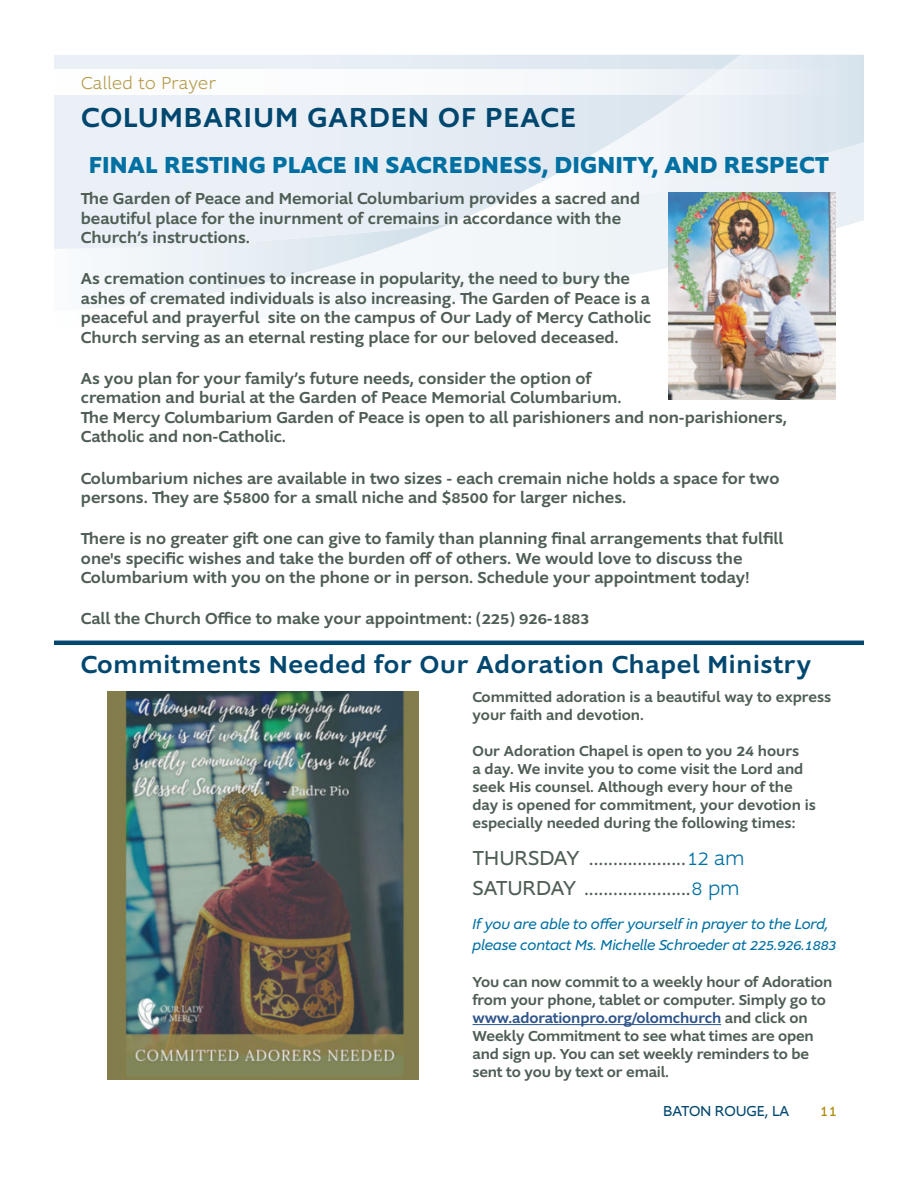
<style>
.page{position:relative;width:918px;height:1188px;background:#fff}
.page>*{position:absolute;margin:0;border:0;box-sizing:border-box;transform-origin:0 0}
.page_header{font:500 28.5px "Supra";letter-spacing:.04em;color:#00476f}
.page_header-2{font:500 25.5px "Supra";letter-spacing:.03em;color:#00476f}
.subtitle{font:700 24px "Supra";letter-spacing:.01em;color:#0070a2}
.times{font:21px "Supra";letter-spacing:.01em;color:#4f5e55}
.times-2{font:21px "Supra";letter-spacing:-.01em;color:#4f5e55}
.times-3{font:300 21px "Supra";color:#0070a2}
.called_to{font:300 18px "Supra";letter-spacing:.03em;color:#b69d4e}
.subtitle-2{font:500 16.5px/19.5px "Supra";color:#4f5e55}
.page_numbers{font:15.75px "Supra";color:#b18c11}
.body{font:500 15px/18px "Supra";color:#4f5e55}
.highlight{font:500 15px/18px "Supra";letter-spacing:-.01em;color:#4f5e55}
.highlight-2{font:italic 15px/21px "Supra";letter-spacing:-.01em;color:#0070a2}
.page_numbers-2{font:15px "Supra";color:#00476f}
.s1{font-size:15.75px}
.s2{color:#30558a}
</style>
<div class="page">
<svg style="left:451px;top:224px;width:399px;height:103px"></svg>
<svg style="left:106px;top:249px;width:345px;height:59px"></svg>
<svg style="left:740px;top:55px;width:124px;height:169px;background:#e3ebf2"></svg>
<svg style="left:54px;top:55px;width:686px;height:194px"></svg>
<svg style="left:54px;top:69px;width:810px;height:26px"></svg>
<img style="left:668px;top:192px;width:167px;height:207px">
<hr style="left:54px;top:641px;width:810px;height:4px;background:#00476f">
<img style="left:108px;top:691px;width:311px;height:389px">
<hr style="left:472px;top:1024px;width:249px;height:1px;background:#30558a">
<p class="called_to" style="left:81px;top:71px;width:137px">Called to Prayer</p>
<p class="page_header" style="left:81px;top:98px;width:497px">COLUMBARIUM GARDEN OF PEACE</p>
<p class="subtitle" style="left:89px;top:148px;width:742px">FINAL RESTING PLACE IN SACREDNESS, DIGNITY, AND RESPECT</p>
<p class="subtitle-2" style="left:81px;top:189px;width:561px">The Garden of Peace and Memorial Columbarium provides a sacred and beautiful place for the inurnment of cremains in accordance with the<br>Church’s instructions.</p>
<p class="subtitle-2" style="left:81px;top:269px;width:572px">As cremation continues to increase in popularity, the need to bury the ashes of cremated individuals is also increasing. The Garden of Peace is a peaceful and prayerful site on the campus of Our Lady of Mercy Catholic Church serving as an eternal resting place for our beloved deceased.</p>
<p class="subtitle-2" style="left:81px;top:369px;width:708px">As you plan for your family’s future needs, consider the option of<br>cremation and burial at the Garden of Peace Memorial Columbarium.<br>The Mercy Columbarium Garden of Peace is open to all parishioners and non-parishioners, Catholic and non-Catholic.</p>
<p class="subtitle-2" style="left:81px;top:468px;width:700px">Columbarium niches are available in two sizes - each cremain niche holds a space for two persons. They are $5800 for a small niche and $8500 for larger niches.</p>
<p class="subtitle-2" style="left:81px;top:529px;width:704px">There is no greater gift one can give to family than planning final arrangements that fulfill one's specific wishes and take the burden off of others. We would love to discuss the<br>Columbarium with you on the phone or in person. Schedule your appointment today!</p>
<p class="subtitle-2" style="left:81px;top:609px;width:510px">Call the Church Office to make your appointment: (225) 926-1883</p>
<p class="page_header-2" style="left:81px;top:647px;width:732px">Commitments Needed for Our Adoration Chapel Ministry</p>
<p class="body" style="left:472px;top:688px;width:360px">Committed adoration is a beautiful way to express your faith and devotion.</p>
<p class="body" style="left:472px;top:742px;width:345px">Our Adoration Chapel is open to you <span class="s1">24</span> hours<br>a day. We invite you to come visit the Lord and seek His counsel. Although every hour of the day is opened for commitment, your devotion is especially needed during the following times:</p>
<p class="times" style="left:473px;top:844px;width:108px">THURSDAY</p>
<p class="times-3" style="left:687px;top:845px;width:59px">12 am</p>
<p class="times-2" style="left:473px;top:874px;width:105px">SATURDAY</p>
<p class="times-3" style="left:692px;top:875px;width:50px">8 pm</p>
<p class="highlight-2" style="left:472px;top:913px;width:366px">If you are able to offer yourself in prayer to the Lord, please contact Ms. Michelle Schroeder at 225.926.1883</p>
<p class="highlight" style="left:472px;top:973px;width:361px">You can now commit to a weekly hour of Adoration from your phone, tablet or computer. Simply go to <span class="s2">www.adorationpro.org/olomchurch</span> and click on Weekly Commitment to see what times are open and sign up. You can set weekly reminders to be sent to you by text or email.</p>
<p class="page_numbers-2" style="left:663px;top:1101px;width:128px">BATON ROUGE, LA</p>
<p class="page_numbers" style="left:820px;top:1101px;width:19px">11</p>
</div>
